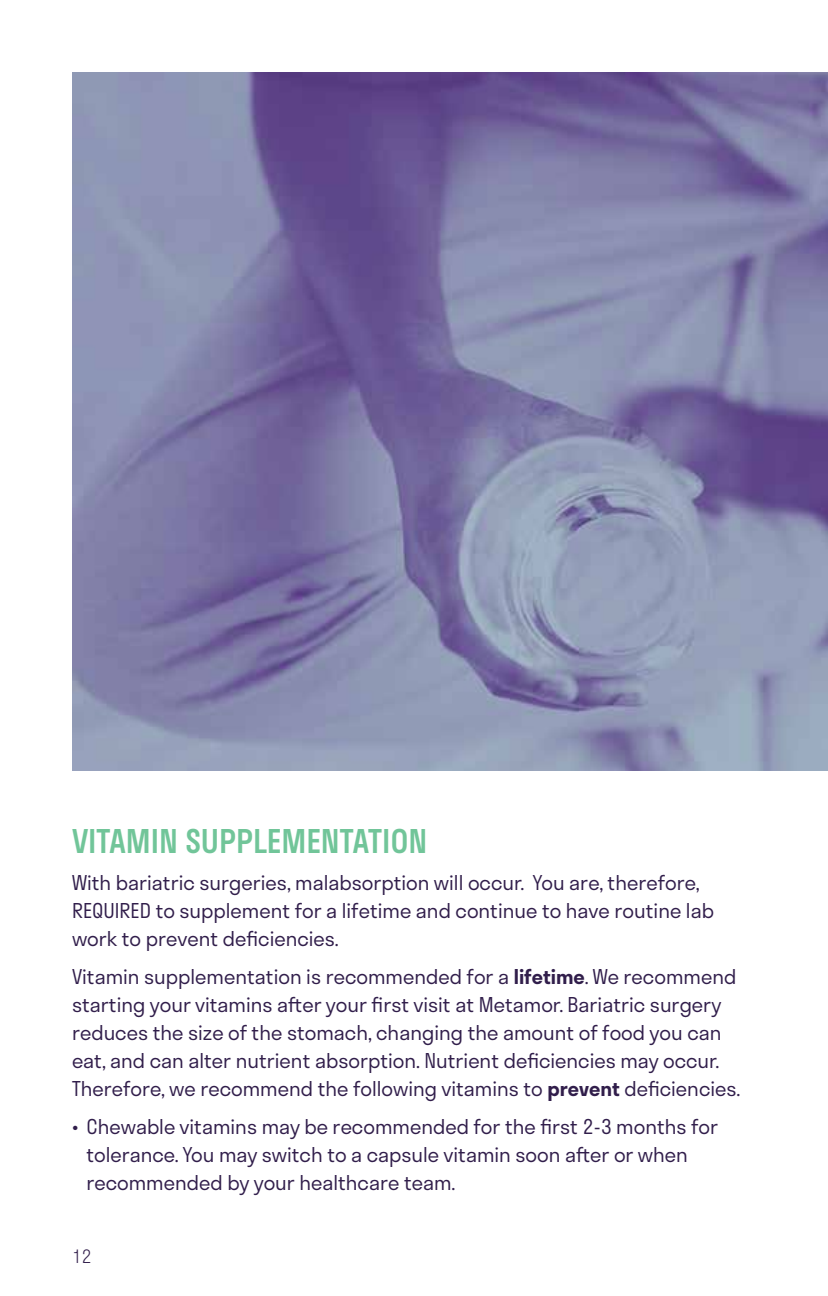
<style>
.page{position:relative;width:828px;height:1296px;background:#fff}
.page>*{position:absolute;margin:0;border:0;box-sizing:border-box;transform-origin:0 0}
.t1{font:500 32px "Stratos";color:#71c599}
.t2{font:300 20px/28px "Stratos";color:#311e4b}
.t3{font:300 18px "Stratos";color:#311e4b}
.s1{font-weight:600}
</style>
<div class="page">
<img style="left:72px;top:72px;width:756px;height:698px">
<h1 class="t1" style="left:72px;top:816px;width:357px">VITAMIN SUPPLEMENTATION</h1>
<p class="t2" style="left:72px;top:868px;width:643px">With bariatric surgeries, malabsorption will occur. You are, therefore,<br>REQUIRED to supplement for a lifetime and continue to have routine lab work to prevent deficiencies.</p>
<p class="t2" style="left:72px;top:962px;width:670px">Vitamin supplementation is recommended for a <span class="s1">lifetime</span>. We recommend starting your vitamins after your first visit at Metamor. Bariatric surgery reduces the size of the stomach, changing the amount of food you can eat, and can alter nutrient absorption. Nutrient deficiencies may occur.<br>Therefore, we recommend the following vitamins to <span class="s1">prevent</span> deficiencies.</p>
<p class="t2" style="left:86px;top:1112px;width:633px;text-indent:-14px">• Chewable vitamins may be recommended for the first 2-3 months for tolerance. You may switch to a capsule vitamin soon after or when recommended by your healthcare team.</p>
<p class="t3" style="left:72px;top:1242px;width:21px">12</p>
</div>
